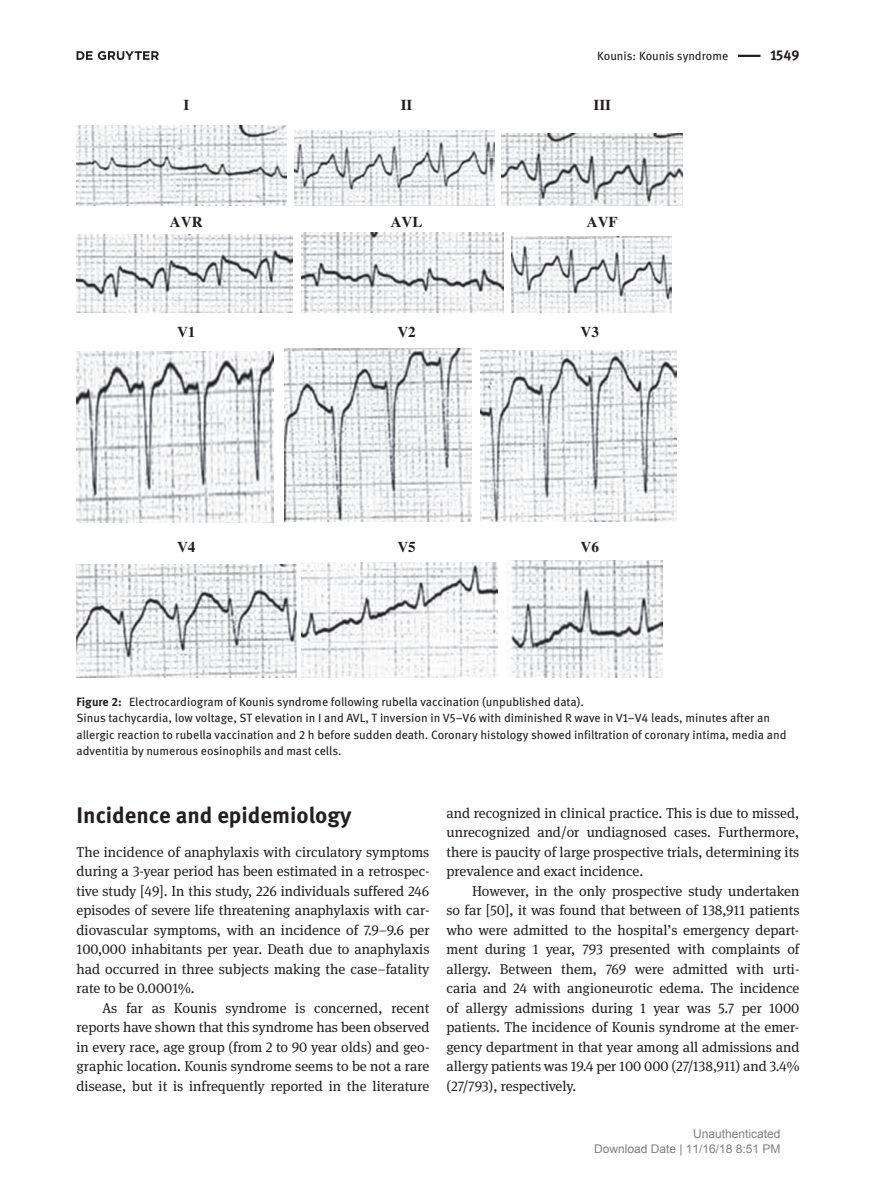
<style>
.page{position:relative;width:893px;height:1191px;background:#fff}
.page>*{position:absolute;margin:0;border:0;box-sizing:border-box;transform-origin:0 0}
.t1{font:700 22.5px "DG Meta Science";color:#231f20}
.t2{font:700 15px "Times";color:#231f20}
.t3{font:14.25px/19.5px "DG Meta Serif Science";color:#231f20;text-align:justify}
.t4{font:700 14.25px "DG Meta Science";color:#231f20}
.t5{font:12px/16.5px "DG Meta Science";color:#231f20}
.t6{font:12px/15px "Arial";color:#808080;text-align:right}
.s1{font-weight:700}
</style>
<div class="page">
<hr style="left:738px;top:55px;width:23px;height:2px;background:#231f20">
<img style="left:77px;top:126px;width:210px;height:79px">
<img style="left:294px;top:130px;width:200px;height:75px">
<img style="left:502px;top:133px;width:180px;height:73px">
<img style="left:77px;top:234px;width:216px;height:78px">
<img style="left:302px;top:232px;width:201px;height:80px">
<img style="left:512px;top:237px;width:160px;height:75px">
<img style="left:77px;top:352px;width:196px;height:171px">
<img style="left:284px;top:349px;width:188px;height:172px">
<img style="left:480px;top:350px;width:196px;height:171px">
<img style="left:301px;top:562px;width:196px;height:115px">
<img style="left:510px;top:560px;width:153px;height:117px">
<img style="left:77px;top:564px;width:220px;height:113px">
<svg style="left:77px;top:51px;width:82px;height:9px"></svg>
<p class="t5" style="left:597px;top:47px;width:132px">Kounis: Kounis syndrome</p>
<p class="t4" style="left:770px;top:44px;width:31px">1549</p>
<p class="t2" style="left:183px;top:96px;width:7px">I</p>
<p class="t2" style="left:401px;top:96px;width:13px">II</p>
<p class="t2" style="left:593px;top:96px;width:19px">III</p>
<p class="t2" style="left:170px;top:213px;width:34px">AVR</p>
<p class="t2" style="left:391px;top:213px;width:33px">AVL</p>
<p class="t2" style="left:587px;top:213px;width:33px">AVF</p>
<p class="t2" style="left:177px;top:323px;width:20px">V1</p>
<p class="t2" style="left:397px;top:323px;width:20px">V2</p>
<p class="t2" style="left:581px;top:323px;width:20px">V3</p>
<p class="t2" style="left:177px;top:538px;width:20px">V4</p>
<p class="t2" style="left:397px;top:538px;width:20px">V5</p>
<p class="t2" style="left:581px;top:538px;width:20px">V6</p>
<p class="t5" style="left:77px;top:693px;width:711px"><span class="s1">Figure 2:</span> Electrocardiogram of Kounis syndrome following rubella vaccination (unpublished data).<br>Sinus tachycardia, low voltage, ST elevation in I and AVL, T inversion in V5–V6 with diminished R wave in V1–V4 leads, minutes after an allergic reaction to rubella vaccination and 2 h before sudden death. Coronary histology showed infiltration of coronary intima, media and adventitia by numerous eosinophils and mast cells.</p>
<h1 class="t1" style="left:77px;top:797px;width:277px">Incidence and epidemiology</h1>
<p class="t3" style="left:77px;top:842px;width:354px">The incidence of anaphylaxis with circulatory symptoms during a 3-year period has been estimated in a retrospec&shy;tive study [49]. In this study, 226 individuals suffered 246 episodes of severe life threatening anaphylaxis with car&shy;diovascular symptoms, with an incidence of 7.9–9.6 per 100,000 inhabitants per year. Death due to anaphylaxis had occurred in three subjects making the case–fatality rate to be 0.0001%.</p>
<p class="t3" style="left:77px;top:998px;width:354px;text-indent:26px">As far as Kounis syndrome is concerned, recent reports have shown that this syndrome has been observed in every race, age group (from 2 to 90 year olds) and geo&shy;graphic location. Kounis syndrome seems to be not a rare disease, but it is infrequently reported in the literature</p>
<p class="t3" style="left:446px;top:803px;width:354px">and recognized in clinical practice. This is due to missed, unrecognized and/or undiagnosed cases. Furthermore, there is paucity of large prospective trials, determining its prevalence and exact incidence.</p>
<p class="t3" style="left:446px;top:881px;width:354px;text-indent:26px">However, in the only prospective study undertaken so far [50], it was found that between of 138,911 patients who were admitted to the hospital’s emergency depart&shy;ment during 1 year, 793 presented with complaints of allergy. Between them, 769 were admitted with urti&shy;caria and 24 with angioneurotic edema. The incidence of allergy admissions during 1 year was 5.7 per 1000 patients. The incidence of Kounis syndrome at the emer&shy;gency department in that year among all admissions and allergy patients was 19.4 per 100 000 (27/138,911) and 3.4% (27/793), respectively.</p>
<p class="t6" style="left:594px;top:1127px;width:188px">Unauthenticated<br>Download Date | 11/16/18 8:51 PM</p>
</div>
